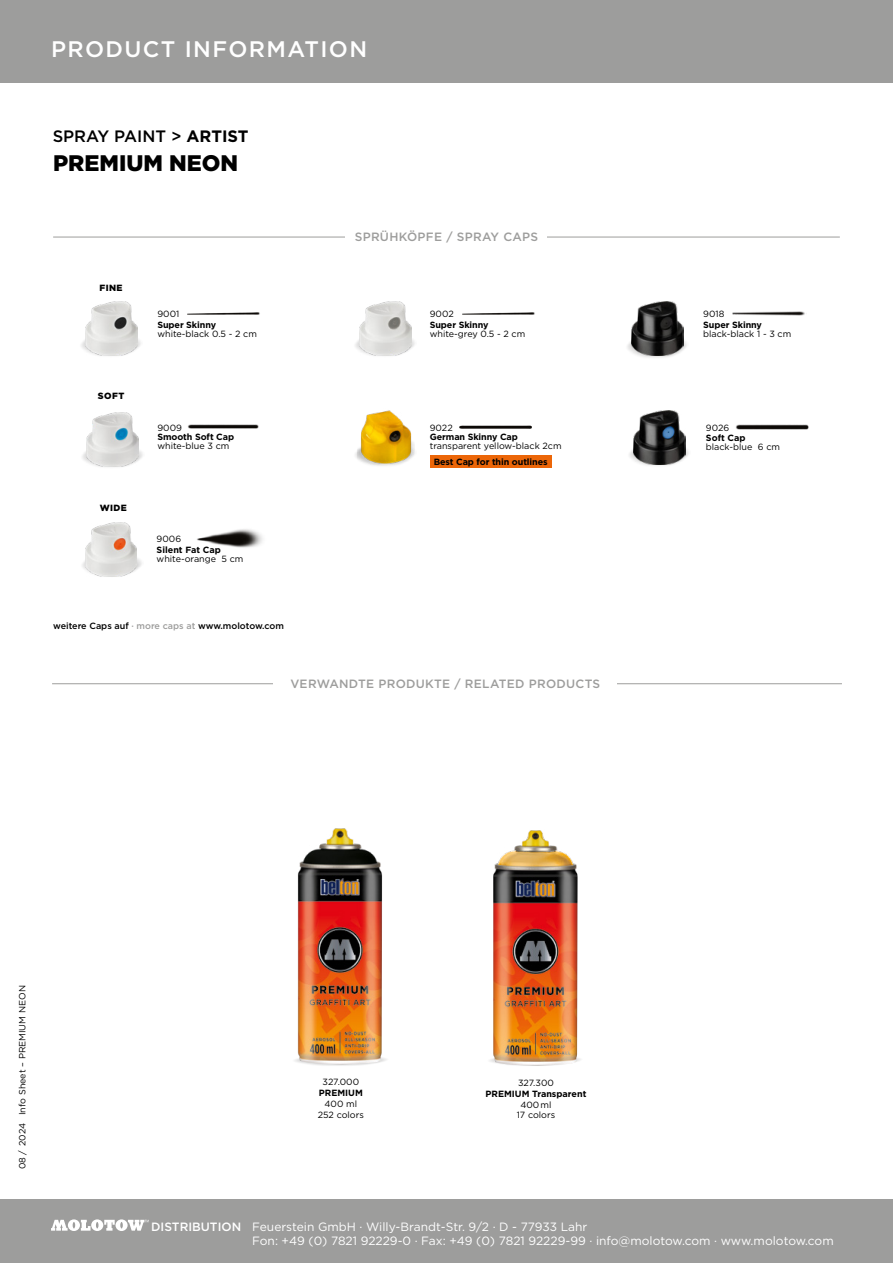
<style>
.page{position:relative;width:893px;height:1263px;background:#fff}
.page>*{position:absolute;margin:0;border:0;box-sizing:border-box;transform-origin:0 0}
.t1{font:500 22.5px "Gotham";letter-spacing:.06em;color:#fff}
.t2{font:900 22.5px "Gotham";color:#000}
.t3{font:500 16.5px "Gotham";color:#000}
.t4{font:12px/14.4px "Gotham";color:#fff}
.t5{font:500 12px "Gotham";letter-spacing:.025em;color:#9d9d9c}
.t6{font:500 12px "Gotham";color:#fff}
.t7{font:9px/10.8px "Gotham";color:#000;text-align:center}
.t8{font:700 9px "Gotham";letter-spacing:-.01em;color:#000}
.t9{font:500 9px "Gotham";color:#000}
.t10{font:900 9px "Gotham";letter-spacing:.05em;color:#000}
.s1{font-weight:700}
.s2{color:#9d9d9c}
</style>
<div class="page">
<div style="left:0;top:0;width:893px;height:83px;background:#9d9d9c"></div>
<div style="left:0;top:1199px;width:893px;height:64px;background:#9d9d9c"></div>
<svg style="left:51px;top:1219px;width:98px;height:12px"></svg>
<img style="left:298px;top:828px;width:84px;height:236px">
<hr style="left:53px;top:237px;width:787px;height:1px;background:#9d9d9c">
<div style="left:345px;top:225px;width:202px;height:22px;background:#fff"></div>
<hr style="left:52px;top:683px;width:790px;height:1px;background:#9d9d9c">
<div style="left:273px;top:675px;width:344px;height:17px;background:#fff"></div>
<img style="left:629px;top:435px;width:60px;height:31px">
<img style="left:633px;top:411px;width:52px;height:53px">
<img style="left:81px;top:326px;width:60px;height:30px">
<img style="left:86px;top:301px;width:52px;height:54px">
<img style="left:355px;top:326px;width:60px;height:30px">
<img style="left:360px;top:301px;width:51px;height:54px">
<img style="left:627px;top:326px;width:60px;height:32px">
<img style="left:631px;top:301px;width:52px;height:54px">
<img style="left:82px;top:437px;width:61px;height:30px">
<img style="left:86px;top:412px;width:52px;height:54px">
<img style="left:188px;top:312px;width:72px;height:2px">
<img style="left:188px;top:424px;width:71px;height:5px">
<img style="left:459px;top:426px;width:73px;height:3px">
<img style="left:462px;top:312px;width:73px;height:2px">
<img style="left:736px;top:425px;width:73px;height:4px">
<img style="left:732px;top:312px;width:73px;height:4px">
<img style="left:357px;top:410px;width:58px;height:56px">
<div style="left:430px;top:455px;width:122px;height:13px;background:#ec6608"></div>
<img style="left:82px;top:558px;width:60px;height:19px">
<img style="left:85px;top:522px;width:52px;height:54px">
<img style="left:197px;top:529px;width:66px;height:19px">
<img style="left:489px;top:1058px;width:92px;height:4px">
<img style="left:493px;top:830px;width:85px;height:236px">
<h1 class="t1" style="left:51px;top:34px;width:318px">PRODUCT INFORMATION</h1>
<h2 class="t3" style="left:53px;top:126px;width:197px">SPRAY PAINT &gt; <span class="s1">ARTIST</span></h2>
<h1 class="t2" style="left:53px;top:147px;width:186px">PREMIUM NEON</h1>
<p class="t10" style="left:99px;top:281px;width:25px">FINE</p>
<p class="t10" style="left:98px;top:389px;width:28px">SOFT</p>
<p class="t10" style="left:100px;top:501px;width:29px">WIDE</p>
<p class="t7" style="left:157px;top:308px;width:23px">9001</p>
<p class="t8" style="left:157px;top:319px;width:60px">Super Skinny</p>
<p class="t7" style="left:157px;top:328px;width:101px">white-black 0.5 - 2 cm</p>
<p class="t7" style="left:157px;top:422px;width:26px">9009</p>
<p class="t8" style="left:157px;top:430px;width:78px">Smooth Soft Cap</p>
<p class="t7" style="left:157px;top:440px;width:73px">white-blue 3 cm</p>
<p class="t7" style="left:157px;top:533px;width:26px">9006</p>
<p class="t8" style="left:157px;top:544px;width:66px">Silent Fat Cap</p>
<p class="t7" style="left:157px;top:553px;width:88px">white-orange 5 cm</p>
<p class="t9" style="left:53px;top:620px;width:232px">weitere Caps auf <span class="s2">· more caps at</span> www.molotow.com</p>
<h3 class="t5" style="left:355px;top:229px;width:185px">SPRÜHKÖPFE / SPRAY CAPS</h3>
<p class="t7" style="left:430px;top:308px;width:25px">9002</p>
<p class="t8" style="left:430px;top:318px;width:60px">Super Skinny</p>
<p class="t7" style="left:430px;top:328px;width:97px">white-grey 0.5 - 2 cm</p>
<p class="t7" style="left:430px;top:422px;width:24px">9022</p>
<p class="t8" style="left:430px;top:430px;width:90px">German Skinny Cap</p>
<p class="t7" style="left:430px;top:440px;width:133px">transparent yellow-black 2cm</p>
<p class="t8" style="left:434px;top:455px;width:115px">Best Cap for thin outlines</p>
<h3 class="t5" style="left:290px;top:676px;width:311px">VERWANDTE PRODUKTE / RELATED PRODUCTS</h3>
<p class="t7" style="left:703px;top:308px;width:23px">9018</p>
<p class="t8" style="left:703px;top:318px;width:60px">Super Skinny</p>
<p class="t7" style="left:703px;top:328px;width:90px">black-black 1 - 3 cm</p>
<p class="t7" style="left:706px;top:422px;width:25px">9026</p>
<p class="t8" style="left:706px;top:432px;width:41px">Soft Cap</p>
<p class="t7" style="left:706px;top:442px;width:76px">black-blue 6 cm</p>
<p class="t7" style="left:17px;top:1169px;width:186px;rotate:-90deg">08 / 2024 Info Sheet – PREMIUM NEON</p>
<p class="t7" style="left:323px;top:1076px;width:38px">327.000</p>
<p class="t8" style="left:319px;top:1087px;width:46px">PREMIUM</p>
<p class="t7" style="left:318px;top:1098px;width:48px">400 ml<br>252 colors</p>
<p class="t7" style="left:518px;top:1077px;width:37px">327.300</p>
<p class="t8" style="left:485px;top:1087px;width:102px">PREMIUM Transparent</p>
<p class="t7" style="left:517px;top:1099px;width:40px">400 ml<br>17 colors</p>
<h3 class="t6" style="left:151px;top:1219px;width:91px">DISTRIBUTION</h3>
<h3 class="t4" style="left:252px;top:1219px;width:583px">Feuerstein GmbH · Willy-Brandt-Str. 9/2 · D - 77933 Lahr<br>Fon: +49 (0) 7821 92229-0 · Fax: +49 (0) 7821 92229-99 · info@molotow.com · www.molotow.com</h3>
</div>
